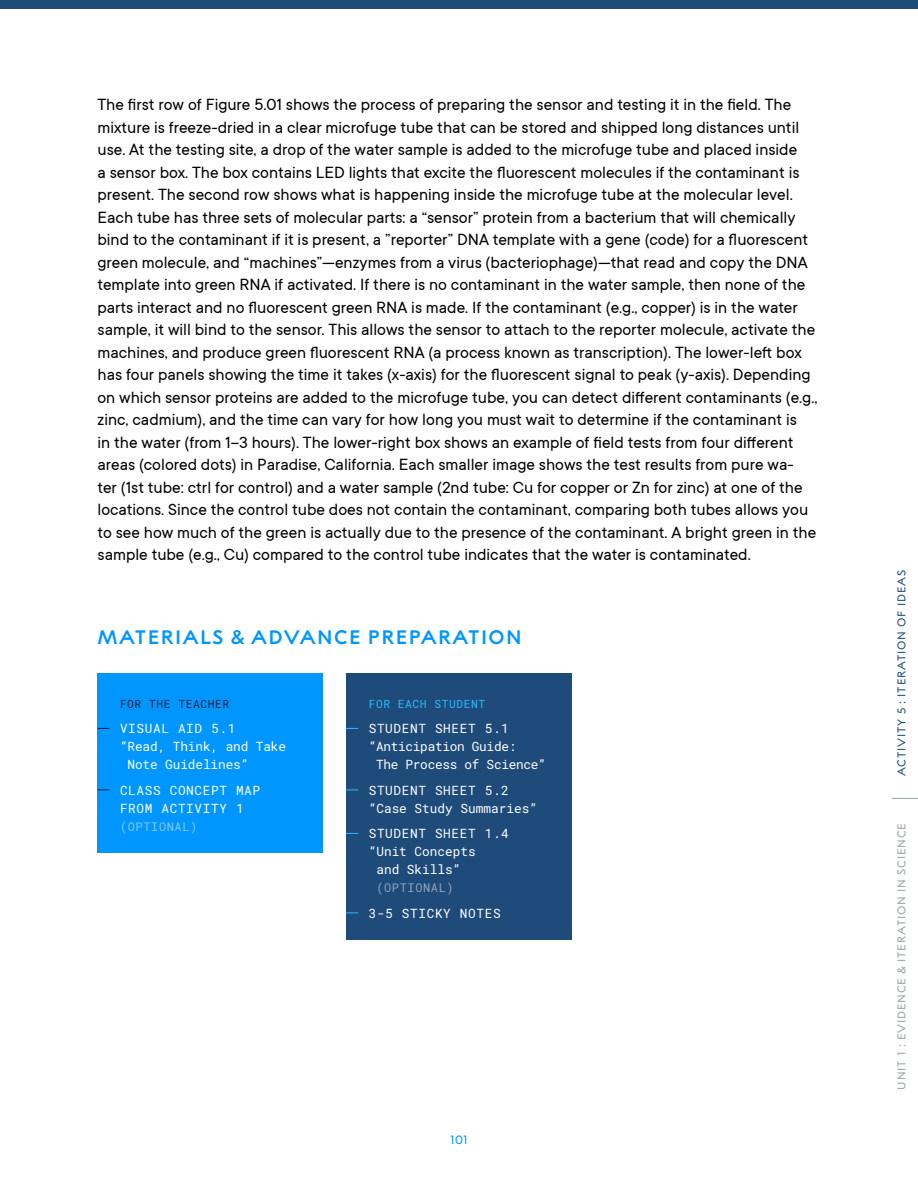
<style>
.page{position:relative;width:918px;height:1188px;background:#fff}
.page>*{position:absolute;margin:0;border:0;box-sizing:border-box;transform-origin:0 0}
.section_header{font:700 19.5px "Alfred Sans";letter-spacing:.075em;color:#0096ff}
.t1{font:18px/22.5px "TT Commons";color:#000}
.t2{font:12.75px/18px "Roboto Mono";color:#fff}
.t3{font:12.75px/18px "Roboto Mono";letter-spacing:.05em;color:#fff}
.t4{font:12.75px "Roboto Mono";letter-spacing:-.02em;color:#fff}
.t5{font:12px "Roboto Mono";letter-spacing:.05em;color:#80caff}
.t6{font:12px "Roboto Mono";letter-spacing:.05em;color:#8fa5bc}
.t7{font:12px "Alfred Sans";color:#0096ff}
.t8{font:11.25px "Alfred Sans";letter-spacing:.075em;color:#99a3ac}
.t9{font:11.25px "Alfred Sans";letter-spacing:.075em;color:#1e4b7a}
.t10{font:11.25px "Roboto Mono";letter-spacing:.05em;color:#28beff}
.t11{font:11.25px "Roboto Mono";letter-spacing:.05em;color:#10223e}
</style>
<div class="page">
<svg style="left:892px;top:798px;width:26px;height:1px"></svg>
<div style="left:0;top:0;width:918px;height:8px;background:#1e4b7a"></div>
<div style="left:98px;top:674px;width:225px;height:179px;background:#0096ff"></div>
<div style="left:346px;top:674px;width:226px;height:266px;background:#1e4b7a"></div>
<svg style="left:346px;top:728px;width:12px;height:1px"></svg>
<svg style="left:346px;top:790px;width:12px;height:1px"></svg>
<svg style="left:346px;top:833px;width:12px;height:1px"></svg>
<svg style="left:346px;top:913px;width:12px;height:1px"></svg>
<p class="t1" style="left:98px;top:93px;width:721px">The first row of Figure 5.01 shows the process of preparing the sensor and testing it in the field. The mixture is freeze-dried in a clear microfuge tube that can be stored and shipped long distances until use. At the testing site, a drop of the water sample is added to the microfuge tube and placed inside<br>a sensor box. The box contains LED lights that excite the fluorescent molecules if the contaminant is present. The second row shows what is happening inside the microfuge tube at the molecular level.<br>Each tube has three sets of molecular parts: a “sensor” protein from a bacterium that will chemically bind to the contaminant if it is present, a ”reporter” DNA template with a gene (code) for a fluorescent green molecule, and “machines”—enzymes from a virus (bacteriophage)—that read and copy the DNA template into green RNA if activated. If there is no contaminant in the water sample, then none of the parts interact and no fluorescent green RNA is made. If the contaminant (e.g., copper) is in the water sample, it will bind to the sensor. This allows the sensor to attach to the reporter molecule, activate the machines, and produce green fluorescent RNA (a process known as transcription). The lower-left box has four panels showing the time it takes (x-axis) for the fluorescent signal to peak (y-axis). Depending on which sensor proteins are added to the microfuge tube, you can detect different contaminants (e.g., zinc, cadmium), and the time can vary for how long you must wait to determine if the contaminant is<br>in the water (from 1–3 hours). The lower-right box shows an example of field tests from four different areas (colored dots) in Paradise, California. Each smaller image shows the test results from pure wa&shy;ter (1st tube: ctrl for control) and a water sample (2nd tube: Cu for copper or Zn for zinc) at one of the locations. Since the control tube does not contain the contaminant, comparing both tubes allows you to see how much of the green is actually due to the presence of the contaminant. A bright green in the sample tube (e.g., Cu) compared to the control tube indicates that the water is contaminated.</p>
<p class="section_header" style="left:98px;top:626px;width:426px">MATERIALS &amp; ADVANCE PREPARATION</p>
<p class="t11" style="left:120px;top:696px;width:111px">FOR THE TEACHER</p>
<p class="t3" style="left:120px;top:719px;width:117px">VISUAL AID 5.1</p>
<p class="t2" style="left:120px;top:737px;width:168px">“Read, Think, and Take</p>
<p class="t2" style="left:128px;top:755px;width:122px">Note Guidelines”</p>
<p class="t3" style="left:120px;top:781px;width:142px">CLASS CONCEPT MAP<br>FROM ACTIVITY 1</p>
<p class="t5" style="left:120px;top:818px;width:79px">(OPTIONAL)</p>
<p class="t10" style="left:369px;top:696px;width:118px">FOR EACH STUDENT</p>
<p class="t3" style="left:369px;top:719px;width:142px">STUDENT SHEET 5.1</p>
<p class="t4" style="left:369px;top:738px;width:149px">“Anticipation Guide:</p>
<p class="t4" style="left:376px;top:756px;width:171px">The Process of Science”</p>
<p class="t2" style="left:369px;top:781px;width:170px">STUDENT SHEET 5.2 “Case Study Summaries”</p>
<p class="t3" style="left:369px;top:824px;width:142px">STUDENT SHEET 1.4</p>
<p class="t2" style="left:369px;top:842px;width:109px">“Unit Concepts</p>
<p class="t2" style="left:376px;top:860px;width:86px">and Skills”</p>
<p class="t6" style="left:376px;top:880px;width:79px">(OPTIONAL)</p>
<p class="t3" style="left:369px;top:904px;width:133px">3-5 STICKY NOTES</p>
<p class="t7" style="left:450px;top:1133px;width:20px">101</p>
<p class="t9" style="left:895px;top:776px;width:208px;rotate:-90deg">ACTIVITY 5 : ITERATION OF IDEAS</p>
<p class="t8" style="left:895px;top:1090px;width:268px;rotate:-90deg">UNIT 1 : EVIDENCE &amp; ITERATION IN SCIENCE</p>
</div>
